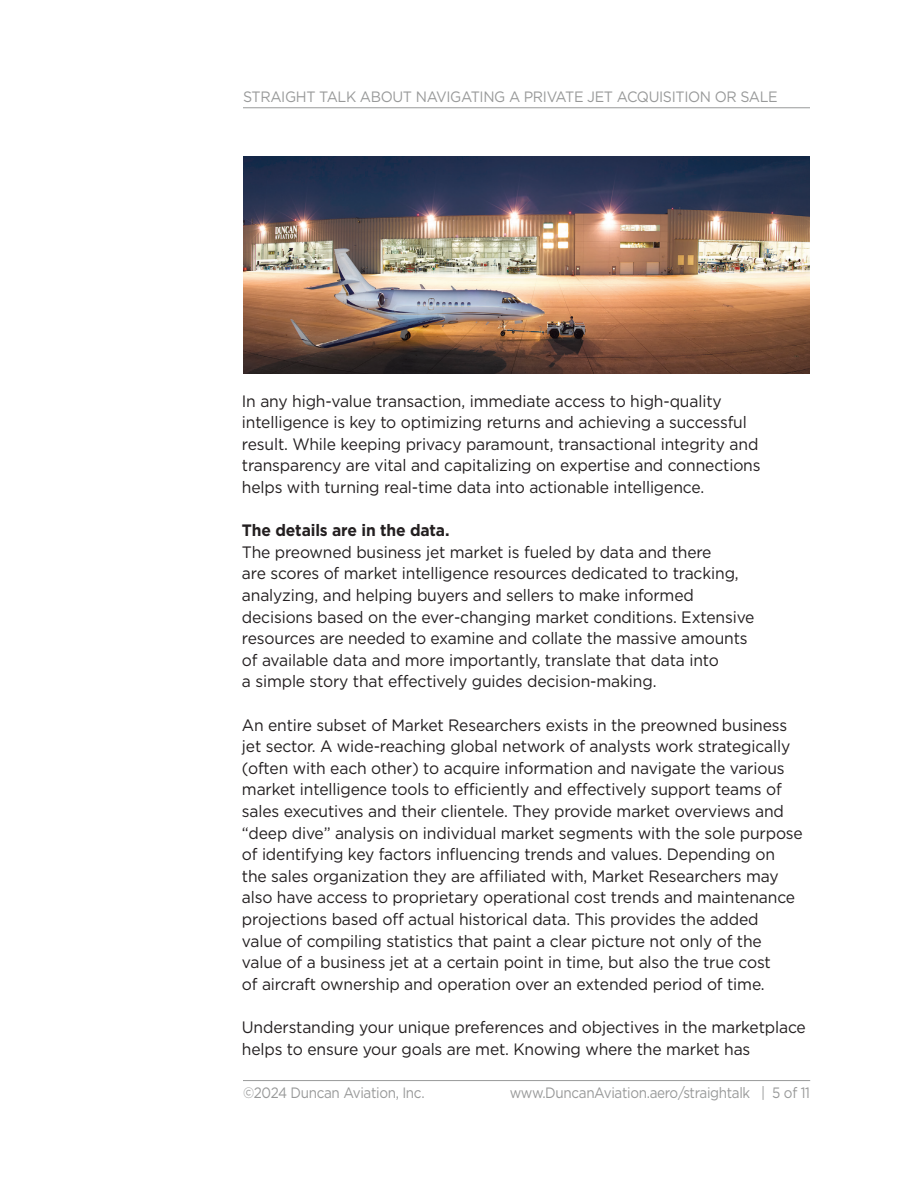
<style>
.page{position:relative;width:918px;height:1188px;background:#fff}
.page>*{position:absolute;margin:0;border:0;box-sizing:border-box;transform-origin:0 0}
.Body{font:16.5px/21.6px "Gotham";letter-spacing:-.01em;color:#231f20;scale:.95 1}
.Body-2{font:700 16.5px "Gotham";letter-spacing:-.01em;color:#231f20;scale:.95 1}
.t1{font:15px "Gotham";letter-spacing:-.025em;color:#989999;scale:.9 1}
.t2{font:15px "Gotham";letter-spacing:-.025em;color:#989999;scale:.95 1}
</style>
<div class="page">
<hr style="left:243px;top:107px;width:567px;height:1px;background:#989999">
<hr style="left:243px;top:1080px;width:567px;height:1px;background:#989999">
<img style="left:243px;top:156px;width:567px;height:217px">
<p class="t2" style="left:243px;top:87px;width:564px">STRAIGHT TALK ABOUT NAVIGATING A PRIVATE JET ACQUISITION OR SALE</p>
<p class="Body" style="left:242px;top:390px;width:548px">In any high-value transaction, immediate access to high-quality intelligence is key to optimizing returns and achieving a successful result. While keeping privacy paramount, transactional integrity and transparency are vital and capitalizing on expertise and connections helps with turning real-time data into actionable intelligence.</p>
<p class="Body-2" style="left:242px;top:520px;width:220px">The details are in the data.</p>
<p class="Body" style="left:242px;top:541px;width:541px">The preowned business jet market is fueled by data and there<br>are scores of market intelligence resources dedicated to tracking, analyzing, and helping buyers and sellers to make informed decisions based on the ever-changing market conditions. Extensive resources are needed to examine and collate the massive amounts of available data and more importantly, translate that data into<br>a simple story that effectively guides decision-making.</p>
<p class="Body" style="left:242px;top:714px;width:592px">An entire subset of Market Researchers exists in the preowned business jet sector. A wide-reaching global network of analysts work strategically (often with each other) to acquire information and navigate the various market intelligence tools to efficiently and effectively support teams of sales executives and their clientele. They provide market overviews and “deep dive” analysis on individual market segments with the sole purpose of identifying key factors influencing trends and values. Depending on the sales organization they are affiliated with, Market Researchers may also have access to proprietary operational cost trends and maintenance projections based off actual historical data. This provides the added value of compiling statistics that paint a clear picture not only of the value of a business jet at a certain point in time, but also the true cost<br>of aircraft ownership and operation over an extended period of time.</p>
<p class="Body" style="left:242px;top:1016px;width:595px">Understanding your unique preferences and objectives in the marketplace helps to ensure your goals are met. Knowing where the market has</p>
<p class="t1" style="left:243px;top:1083px;width:203px">©2024 Duncan Aviation, Inc.</p>
<p class="t1" style="left:510px;top:1083px;width:335px">www.DuncanAviation.aero/straightalk | 5 of 11</p>
</div>
